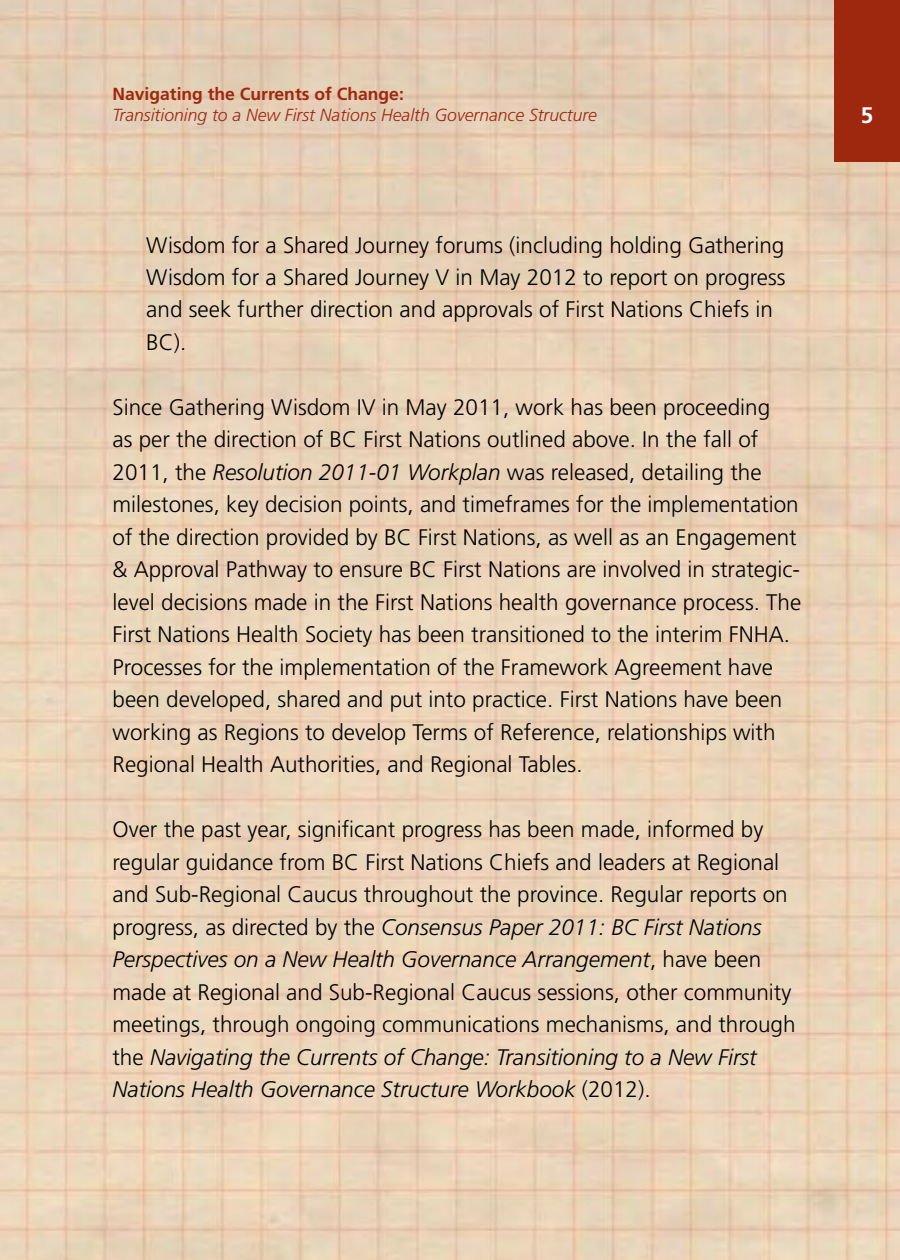
<style>
.page{position:relative;width:900px;height:1260px;background:#fff}
.page>*{position:absolute;margin:0;border:0;box-sizing:border-box;transform-origin:0 0}
.t1{font:300 22.5px/32.5px "Frutiger";color:#000}
.t2{font:700 22.5px "Frutiger";color:#fff}
.t3{font:italic 300 17.5px "Frutiger";color:#9e280e}
.t4{font:700 17.5px "Frutiger";color:#9e280e}
.s1{font-style:italic}
</style>
<div class="page">
<img style="left:0;top:0;width:900px;height:1260px">
<div style="left:835px;top:0;width:65px;height:161px;background:#9e280e"></div>
<p class="t4" style="left:112px;top:84px;width:293px">Navigating the Currents of Change:</p>
<p class="t3" style="left:112px;top:105px;width:486px">Transitioning to a New First Nations Health Governance Structure</p>
<p class="t2" style="left:861px;top:101px;width:14px">5</p>
<p class="t1" style="left:146px;top:228px;width:641px">Wisdom for a Shared Journey forums (including holding Gathering Wisdom for a Shared Journey V in May 2012 to report on progress and seek further direction and approvals of First Nations Chiefs in BC).</p>
<p class="t1" style="left:112px;top:391px;width:690px">Since Gathering Wisdom IV in May 2011, work has been proceeding<br>as per the direction of BC First Nations outlined above. In the fall of 2011, the <span class="s1">Resolution 2011-01 Workplan</span> was released, detailing the milestones, key decision points, and timeframes for the implementation of the direction provided by BC First Nations, as well as an Engagement &amp; Approval Pathway to ensure BC First Nations are involved in strategic&shy;level decisions made in the First Nations health governance process. The First Nations Health Society has been transitioned to the interim FNHA.<br>Processes for the implementation of the Framework Agreement have been developed, shared and put into practice. First Nations have been working as Regions to develop Terms of Reference, relationships with Regional Health Authorities, and Regional Tables.</p>
<p class="t1" style="left:112px;top:813px;width:685px">Over the past year, significant progress has been made, informed by regular guidance from BC First Nations Chiefs and leaders at Regional and Sub-Regional Caucus throughout the province. Regular reports on progress, as directed by the <span class="s1">Consensus Paper 2011: BC First Nations Perspectives on a New Health Governance Arrangement</span>, have been made at Regional and Sub-Regional Caucus sessions, other community meetings, through ongoing communications mechanisms, and through the <span class="s1">Navigating the Currents of Change: Transitioning to a New First Nations Health Governance Structure Workbook</span> (2012).</p>
</div>
